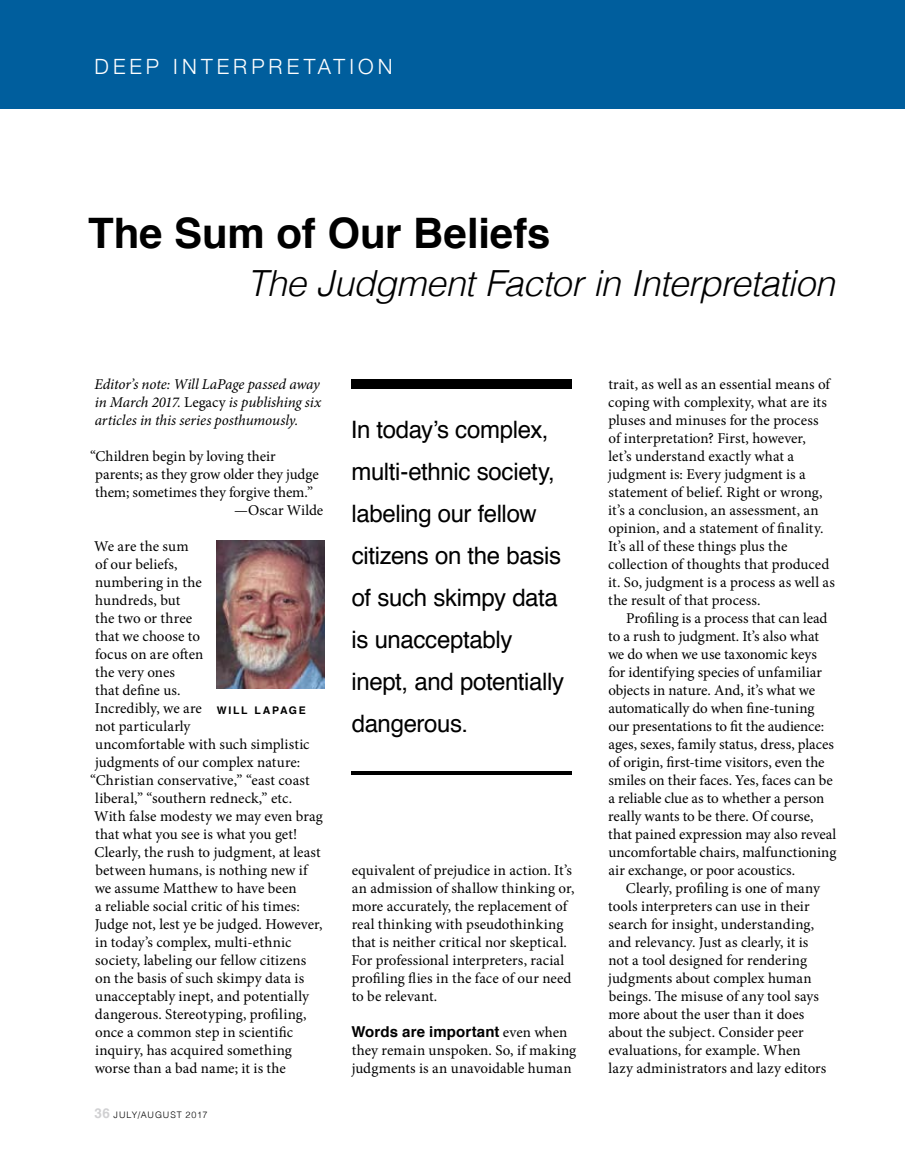
<style>
.page{position:relative;width:905px;height:1175px;background:#fff}
.page>*{position:absolute;margin:0;border:0;box-sizing:border-box;transform-origin:0 0}
.t1{font:700 42px "Helvetica";color:#000}
.t2{font:italic 300 36px "Helvetica";letter-spacing:-.02em;color:#000}
.t3{font:24px/42px "Helvetica";letter-spacing:-.015em;color:#000}
.t4{font:300 21px "Helvetica Neue";color:#fff}
.t5{font:15px/18px "Minion Pro";color:#000}
.t6{font:italic 15px/18px "Minion Pro";letter-spacing:-.005em;color:#000;text-align:justify}
.t7{font:700 15px "Helvetica";color:#000}
.t8{font:700 10.5px "Helvetica";letter-spacing:.15em;color:#000}
.t9{font:300 9px "Helvetica";letter-spacing:.08em;color:#000}
.s1{font-style:normal}
.s2{font-weight:700;font-size:13.5px;color:#d0d0d2}
.s3{font-family:"Minion Pro";font-weight:400}
</style>
<div class="page">
<div style="left:0;top:0;width:904px;height:108px;background:#005e9d"></div>
<img style="left:216px;top:540px;width:108px;height:149px">
<div style="left:351px;top:379px;width:220px;height:9px;background:#000"></div>
<hr style="left:351px;top:771px;width:220px;height:3px;background:#000">
<h3 class="t4" style="left:94px;top:50px;width:17px">DEE</h3>
<h3 class="t4" style="left:146px;top:50px;width:72px">P INTER</h3>
<h3 class="t4" style="left:251px;top:50px;width:34px">PRET</h3>
<h3 class="t4" style="left:318px;top:50px;width:30px">ATIO</h3>
<h3 class="t4" style="left:378px;top:50px;width:16px">N</h3>
<h1 class="t1" style="left:88px;top:199px;width:464px">The Sum of Our Beliefs</h1>
<h2 class="t2" style="left:247px;top:252px;width:589px">The Judgment Factor in Interpretation</h2>
<p class="t6" style="left:94px;top:375px;width:228px">Editor’s note: Will LaPage passed away in March 2017. <span class="s1">Legacy</span> is publishing six articles in this series posthumously.</p>
<p class="t5" style="left:90px;top:447px;width:187px">“Children begin by loving their</p>
<p class="t5" style="left:95px;top:465px;width:225px">parents; as they grow older they judge</p>
<p class="t5" style="left:95px;top:483px;width:219px">them; sometimes they forgive them.”</p>
<p class="t5" style="left:234px;top:501px;width:91px">—Oscar Wilde</p>
<p class="t5" style="left:94px;top:537px;width:96px">We are the sum</p>
<p class="t5" style="left:95px;top:555px;width:84px">of our beliefs,</p>
<p class="t5" style="left:95px;top:573px;width:108px">numbering in the</p>
<p class="t5" style="left:95px;top:591px;width:87px">hundreds, but</p>
<p class="t5" style="left:95px;top:609px;width:99px">the two or three</p>
<p class="t5" style="left:95px;top:627px;width:106px">that we choose to</p>
<p class="t5" style="left:95px;top:645px;width:110px">focus on are often</p>
<p class="t5" style="left:95px;top:663px;width:82px">the very ones</p>
<p class="t5" style="left:95px;top:681px;width:87px">that define us.</p>
<p class="t5" style="left:95px;top:699px;width:109px">Incredibly, we are</p>
<p class="t5" style="left:95px;top:717px;width:97px">not particularly</p>
<p class="t5" style="left:95px;top:735px;width:216px">uncomfortable with such simplistic</p>
<p class="t5" style="left:95px;top:753px;width:207px">judgments of our complex nature:</p>
<p class="t5" style="left:90px;top:771px;width:221px">“Christian conservative,” “east coast</p>
<p class="t5" style="left:95px;top:789px;width:198px">liberal,” “southern redneck,” etc.</p>
<p class="t5" style="left:94px;top:807px;width:230px">With false modesty we may even brag</p>
<p class="t5" style="left:95px;top:825px;width:204px">that what you see is what you get!</p>
<p class="t5" style="left:95px;top:843px;width:227px">Clearly, the rush to judgment, at least</p>
<p class="t5" style="left:95px;top:861px;width:214px">between humans, is nothing new if</p>
<p class="t5" style="left:95px;top:879px;width:203px">we assume Matthew to have been</p>
<p class="t5" style="left:95px;top:897px;width:206px">a reliable social critic of his times:</p>
<p class="t5" style="left:95px;top:915px;width:229px">Judge not, lest ye be judged. However,</p>
<p class="t5" style="left:95px;top:933px;width:198px">in today’s complex, multi-ethnic</p>
<p class="t5" style="left:95px;top:951px;width:212px">society, labeling our fellow citizens</p>
<p class="t5" style="left:95px;top:969px;width:210px">on the basis of such skimpy data is</p>
<p class="t5" style="left:95px;top:987px;width:215px">unacceptably inept, and potentially</p>
<p class="t5" style="left:95px;top:1005px;width:213px">dangerous. Stereotyping, profiling,</p>
<p class="t5" style="left:95px;top:1023px;width:199px">once a common step in scientific</p>
<p class="t5" style="left:95px;top:1041px;width:198px">inquiry, has acquired something</p>
<p class="t5" style="left:95px;top:1059px;width:193px">worse than a bad name; it is the</p>
<p class="t8" style="left:217px;top:701px;width:90px">WILL LAPAGE</p>
<p class="t9" style="left:94px;top:1106px;width:26px"><span class="s2">36</span> JUL</p>
<p class="t9" style="left:132px;top:1106px;width:39px">Y/AU GUST</p>
<p class="t9" style="left:185px;top:1106px;width:24px">2017</p>
<h3 class="t3" style="left:351px;top:409px;width:215px">In today’s complex, multi-ethnic society, labeling our fellow citizens on the basis of such skimpy data is unacceptably inept, and potentially dangerous.</h3>
<p class="t5" style="left:351px;top:861px;width:224px">equivalent of prejudice in action. It’s an admission of shallow thinking or, more accurately, the replacement of real thinking with pseudothinking that is neither critical nor skeptical.<br>For professional interpreters, racial profiling flies in the face of our need to be relevant.</p>
<p class="t7" style="left:351px;top:1020px;width:217px">Words are important <span class="s3">even when</span></p>
<p class="t5" style="left:351px;top:1041px;width:226px">they remain unspoken. So, if making judgments is an unavoidable human</p>
<p class="t5" style="left:608px;top:375px;width:228px">trait, as well as an essential means of coping with complexity, what are its pluses and minuses for the process<br>of interpretation? First, however,<br>let’s understand exactly what a judgment is: Every judgment is a statement of belief. Right or wrong, it’s a conclusion, an assessment, an opinion, and a statement of finality.<br>It’s all of these things plus the collection of thoughts that produced it. So, judgment is a process as well as the result of that process.</p>
<p class="t5" style="left:608px;top:609px;width:230px;text-indent:18px">Profiling is a process that can lead to a rush to judgment. It’s also what we do when we use taxonomic keys for identifying species of unfamiliar objects in nature. And, it’s what we automatically do when fine-tuning our presentations to fit the audience: ages, sexes, family status, dress, places of origin, first-time visitors, even the smiles on their faces. Yes, faces can be a reliable clue as to whether a person really wants to be there. Of course, that pained expression may also reveal uncomfortable chairs, malfunctioning air exchange, or poor acoustics.</p>
<p class="t5" style="left:608px;top:879px;width:220px;text-indent:18px">Clearly, profiling is one of many tools interpreters can use in their search for insight, understanding, and relevancy. Just as clearly, it is not a tool designed for rendering judgments about complex human beings. The misuse of any tool says more about the user than it does about the subject. Consider peer evaluations, for example. When lazy administrators and lazy editors</p>
</div>
